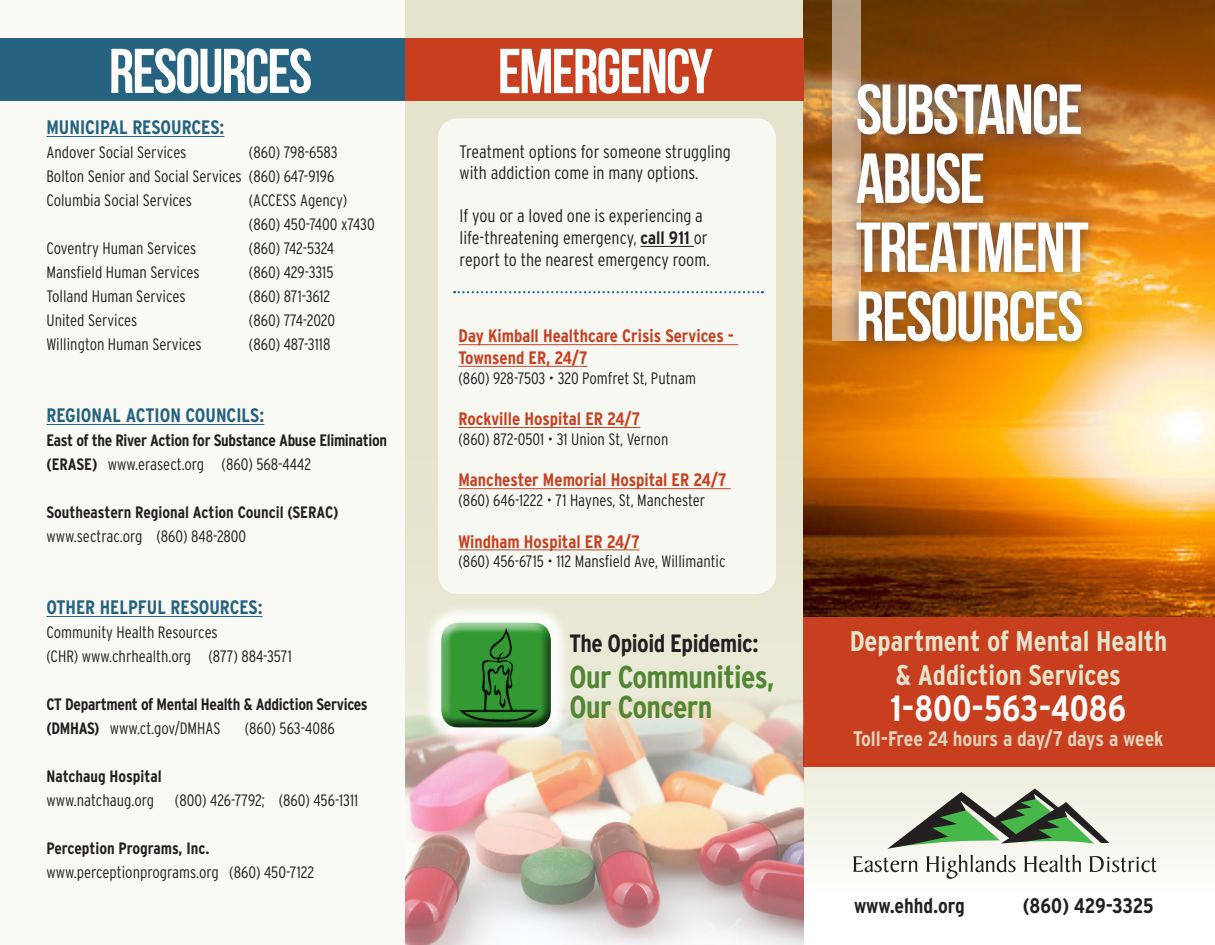
<style>
.page{position:relative;width:1215px;height:945px;background:#fff}
.page>*{position:absolute;margin:0;border:0;box-sizing:border-box;transform-origin:0 0}
.t1{font:700 70.5px "Bebas Neue";letter-spacing:-.03em;color:#fff}
.t2{font:700 63.3px "Bebas Neue";letter-spacing:-.03em;color:#fff}
.t3{font:700 63px "Bebas Neue";letter-spacing:-.03em;color:#fff}
.t4{font:700 condensed 36.3px "Interstate";color:#fff}
.t5{font:700 condensed 31.65px "Interstate";letter-spacing:-.02em;color:#538634}
.t6{font:700 condensed 28.5px/34.2px "Interstate";color:#e4e4cc;text-align:center}
.t7{font:700 condensed 24.9px "Interstate";letter-spacing:-.02em;color:#231f20}
.t8{font:700 condensed 21px "Interstate";color:#e4e4cc}
.t9{font:700 condensed 21px "Interstate";color:#231f20}
.t10{font:700 condensed 19.5px "Interstate";color:#266380}
.t11{font:300 condensed 18px/21.6px "Interstate";color:#231f20}
.t12{font:700 condensed 18px "Interstate";color:#c83f20}
.t13{font:300 condensed 16.5px "Interstate";color:#231f20}
.t14{font:700 condensed 16.5px/24px "Interstate";letter-spacing:-.02em;color:#231f20}
.t15{font:700 condensed 16.5px "Interstate";color:#231f20}
.s1{font-weight:700}
.s2{font-weight:300}
</style>
<div class="page">
<div style="left:0;top:0;width:405px;height:945px;background:#f9f9f5"></div>
<div style="left:405px;top:0;width:398px;height:945px;background:#e4e4cc"></div>
<div style="left:438px;top:118px;width:338px;height:476px;background:#f8f8f3;border-radius:20px"></div>
<svg style="left:803px;top:766px;width:412px;height:152px"></svg>
<img style="left:803px;top:0;width:412px;height:617px">
<hr style="left:458px;top:344px;width:280px;height:1px;background:#c83f20">
<hr style="left:458px;top:366px;width:130px;height:1px;background:#c83f20">
<hr style="left:458px;top:427px;width:182px;height:1px;background:#c83f20">
<hr style="left:458px;top:488px;width:273px;height:1px;background:#c83f20">
<hr style="left:458px;top:550px;width:182px;height:1px;background:#c83f20">
<hr style="left:46px;top:136px;width:178px;height:1px;background:#266380">
<hr style="left:46px;top:424px;width:218px;height:1px;background:#266380">
<hr style="left:46px;top:616px;width:217px;height:1px;background:#266380">
<svg style="left:853px;top:856px;width:65px;height:16px"></svg>
<svg style="left:926px;top:855px;width:90px;height:24px"></svg>
<svg style="left:1024px;top:855px;width:57px;height:17px"></svg>
<svg style="left:1090px;top:856px;width:67px;height:16px"></svg>
<svg style="left:887px;top:788px;width:222px;height:61px;background:#9cb196"></svg>
<div style="left:0;top:38px;width:405px;height:63px;background:#266380"></div>
<div style="left:405px;top:38px;width:398px;height:63px;background:#c83f20"></div>
<div style="left:803px;top:617px;width:412px;height:149px;background:#c83f20"></div>
<hr style="left:641px;top:246px;width:53px;height:1px;background:#231f20">
<img style="left:405px;top:680px;width:398px;height:265px">
<svg style="left:454px;top:291px;width:309px;height:2px"></svg>
<svg style="left:832px;top:0;width:28px;height:341px;background:#ccae8d"></svg>
<div style="left:842px;top:70px;width:261px;height:285px;background:#1d244d;opacity:.54"></div>
<div style="left:422px;top:603px;width:149px;height:144px;background:#fff;opacity:.88"></div>
<div style="left:439px;top:620px;width:112px;height:97px;background:#fff;opacity:.75"></div>
<div style="left:439px;top:625px;width:112px;height:103px;background:#231f20;opacity:.75"></div>
<img style="left:457px;top:626px;width:84px;height:96px">
<p class="t3" style="left:109px;top:37px;width:205px">RESOURCES</p>
<p class="t10" style="left:46px;top:116px;width:179px">MUNICIPAL RESOURCES:</p>
<p class="t13" style="left:46px;top:143px;width:142px">Andover Social Services</p>
<p class="t13" style="left:249px;top:143px;width:90px">(860) 798-6583</p>
<p class="t13" style="left:46px;top:167px;width:289px">Bolton Senior and Social Services (860) 647-9196</p>
<p class="t13" style="left:46px;top:191px;width:147px">Columbia Social Services</p>
<p class="t13" style="left:249px;top:191px;width:100px">(ACCESS Agency)</p>
<p class="t13" style="left:249px;top:215px;width:127px">(860) 450-7400 x7430</p>
<p class="t13" style="left:46px;top:239px;width:152px">Coventry Human Services</p>
<p class="t13" style="left:249px;top:239px;width:87px">(860) 742-5324</p>
<p class="t13" style="left:46px;top:263px;width:155px">Mansfield Human Services</p>
<p class="t13" style="left:249px;top:263px;width:86px">(860) 429-3315</p>
<p class="t13" style="left:46px;top:287px;width:141px">Tolland Human Services</p>
<p class="t13" style="left:249px;top:287px;width:83px">(860) 871-3612</p>
<p class="t13" style="left:46px;top:311px;width:92px">United Services</p>
<p class="t13" style="left:249px;top:311px;width:88px">(860) 774-2020</p>
<p class="t13" style="left:46px;top:335px;width:157px">Willington Human Services</p>
<p class="t13" style="left:249px;top:335px;width:83px">(860) 487-3118</p>
<p class="t10" style="left:46px;top:404px;width:219px">REGIONAL ACTION COUNCILS:</p>
<p class="t14" style="left:46px;top:428px;width:342px">East of the River Action for Substance Abuse Elimination</p>
<p class="t13" style="left:46px;top:455px;width:266px"><span class="s1">(ERASE)</span> www.erasect.org (860) 568-4442</p>
<p class="t15" style="left:46px;top:503px;width:294px">Southeastern Regional Action Council (SERAC)</p>
<p class="t13" style="left:46px;top:527px;width:201px">www.sectrac.org (860) 848-2800</p>
<p class="t10" style="left:46px;top:596px;width:218px">OTHER HELPFUL RESOURCES:</p>
<p class="t13" style="left:46px;top:623px;width:173px">Community Health Resources</p>
<p class="t13" style="left:46px;top:647px;width:247px">(CHR) www.chrhealth.org (877) 884-3571</p>
<p class="t14" style="left:46px;top:692px;width:323px">CT Department of Mental Health &amp; Addiction Services (DMHAS) <span class="s2">www.ct.gov/DMHAS</span></p>
<p class="t13" style="left:245px;top:719px;width:92px">(860) 563-4086</p>
<p class="t15" style="left:46px;top:767px;width:117px">Natchaug Hospital</p>
<p class="t13" style="left:46px;top:791px;width:109px">www.natchaug.org</p>
<p class="t13" style="left:175px;top:791px;width:185px">(800) 426-7792; (860) 456-1311</p>
<p class="t15" style="left:46px;top:839px;width:165px">Perception Programs, Inc.</p>
<p class="t13" style="left:46px;top:863px;width:269px">www.perceptionprograms.org (860) 450-7122</p>
<p class="t2" style="left:498px;top:37px;width:217px">EMERGENCY</p>
<p class="t11" style="left:460px;top:140px;width:273px">Treatment options for someone struggling with addiction come in many options.</p>
<p class="t11" style="left:460px;top:205px;width:252px">If you or a loved one is experiencing a life-threatening emergency, <span class="s1">call 911</span> or report to the nearest emergency room.</p>
<p class="t12" style="left:458px;top:326px;width:277px">Day Kimball Healthcare Crisis Services -</p>
<p class="t12" style="left:458px;top:348px;width:131px">Townsend ER, 24/7</p>
<p class="t13" style="left:458px;top:369px;width:239px">(860) 928-7503 • 320 Pomfret St, Putnam</p>
<p class="t12" style="left:458px;top:409px;width:183px">Rockville Hospital ER 24/7</p>
<p class="t13" style="left:458px;top:430px;width:211px">(860) 872-0501 • 31 Union St, Vernon</p>
<p class="t12" style="left:458px;top:470px;width:270px">Manchester Memorial Hospital ER 24/7</p>
<p class="t13" style="left:458px;top:491px;width:248px">(860) 646-1222 • 71 Haynes, St, Manchester</p>
<p class="t12" style="left:458px;top:531px;width:183px">Windham Hospital ER 24/7</p>
<p class="t13" style="left:458px;top:552px;width:269px">(860) 456-6715 • 112 Mansfield Ave, Willimantic</p>
<p class="t7" style="left:570px;top:629px;width:190px">The Opioid Epidemic:</p>
<p class="t5" style="left:570px;top:659px;width:206px">Our Communities,</p>
<p class="t5" style="left:570px;top:689px;width:144px">Our Concern</p>
<p class="t1" style="left:856px;top:71px;width:228px">SUBSTANCE</p>
<p class="t1" style="left:856px;top:140px;width:131px">ABUSE</p>
<p class="t1" style="left:856px;top:209px;width:234px">TREATMENT</p>
<p class="t1" style="left:856px;top:278px;width:229px">RESOURCES</p>
<h3 class="t6" style="left:849px;top:624px;width:319px">Department of Mental Health &amp; Addiction Services</h3>
<h3 class="t4" style="left:890px;top:688px;width:237px">1-800-563-4086</h3>
<p class="t8" style="left:853px;top:727px;width:312px">Toll-Free 24 hours a day/7 days a week</p>
<p class="t9" style="left:854px;top:894px;width:112px">www.ehhd.org</p>
<p class="t9" style="left:1023px;top:894px;width:132px">(860) 429-3325</p>
</div>
